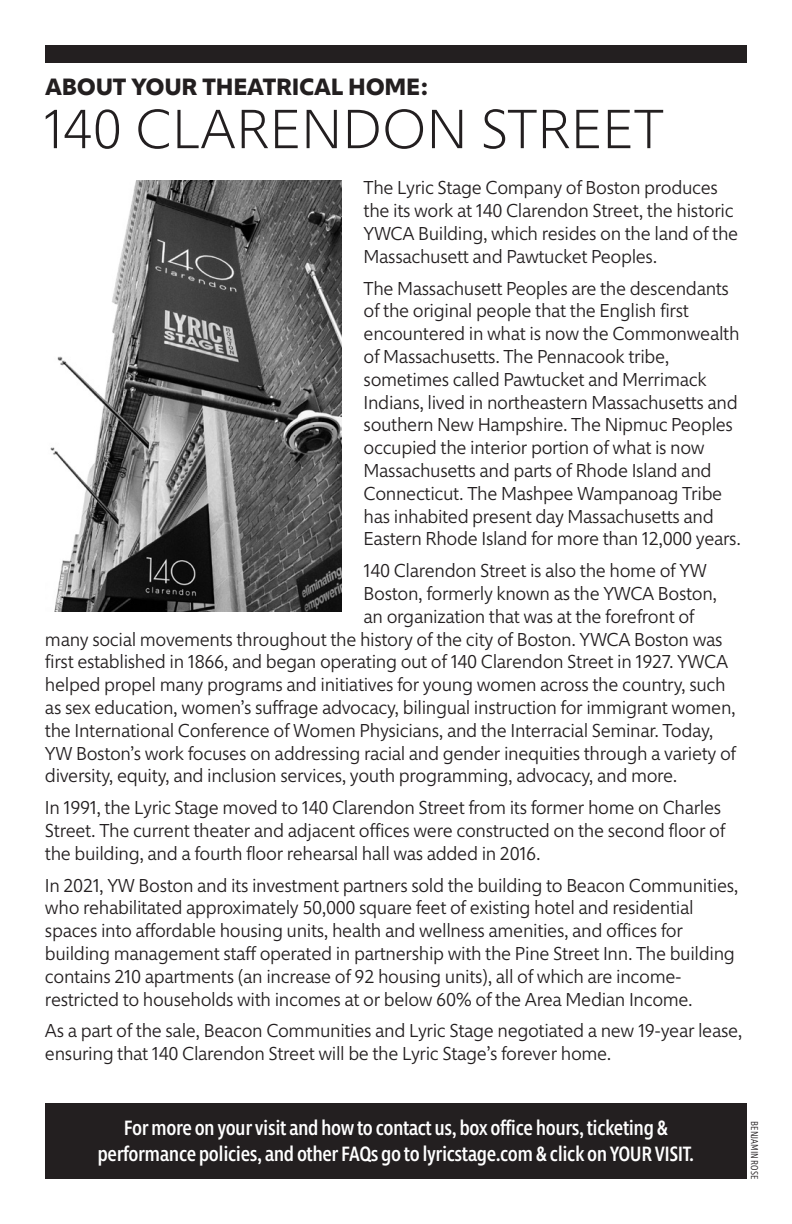
<style>
.page{position:relative;width:792px;height:1224px;background:#fff}
.page>*{position:absolute;margin:0;border:0;box-sizing:border-box;transform-origin:0 0}
.t1{font:200 56px "Morandi";color:#231f20}
.t2{font:700 24px "Morandi";letter-spacing:-.01em;color:#231f20}
.t3{font:500 condensed 21px/26px "Morandi";letter-spacing:-.02em;color:#fff;text-align:center}
.t4{font:300 19px/22.8px "Morandi";letter-spacing:-.02em;color:#231f20}
.t5{font:300 condensed 10px "Morandi";color:#231f20}
</style>
<div class="page">
<img style="left:50px;top:180px;width:292px;height:432px">
<div style="left:45px;top:45px;width:702px;height:18px;background:#231f20"></div>
<div style="left:45px;top:1104px;width:702px;height:75px;background:#231f20"></div>
<p class="t2" style="left:45px;top:68px;width:385px">ABOUT YOUR THEATRICAL HOME:</p>
<h1 class="t1" style="left:43px;top:88px;width:622px">140 CLARENDON STREET</h1>
<p class="t4" style="left:364px;top:175px;width:376px">The Lyric Stage Company of Boston produces the its work at 140 Clarendon Street, the historic YWCA Building, which resides on the land of the Massachusett and Pawtucket Peoples.</p>
<p class="t4" style="left:364px;top:275px;width:379px">The Massachusett Peoples are the descendants of the original people that the English first encountered in what is now the Commonwealth of Massachusetts. The Pennacook tribe, sometimes called Pawtucket and Merrimack Indians, lived in northeastern Massachusetts and southern New Hampshire. The Nipmuc Peoples occupied the interior portion of what is now Massachusetts and parts of Rhode Island and Connecticut. The Mashpee Wampanoag Tribe has inhabited present day Massachusetts and Eastern Rhode Island for more than 12,000 years.</p>
<p class="t4" style="left:364px;top:558px;width:345px">140 Clarendon Street is also the home of YW</p>
<p class="t4" style="left:364px;top:581px;width:355px">Boston, formerly known as the YWCA Boston,</p>
<p class="t4" style="left:364px;top:603px;width:332px">an organization that was at the forefront of</p>
<p class="t4" style="left:45px;top:626px;width:679px">many social movements throughout the history of the city of Boston. YWCA Boston was</p>
<p class="t4" style="left:45px;top:649px;width:685px">first established in 1866, and began operating out of 140 Clarendon Street in 1927. YWCA</p>
<p class="t4" style="left:45px;top:672px;width:682px">helped propel many programs and initiatives for young women across the country, such</p>
<p class="t4" style="left:45px;top:695px;width:692px">as sex education, women’s suffrage advocacy, bilingual instruction for immigrant women,</p>
<p class="t4" style="left:45px;top:717px;width:670px">the International Conference of Women Physicians, and the Interracial Seminar. Today,</p>
<p class="t4" style="left:45px;top:740px;width:693px">YW Boston’s work focuses on addressing racial and gender inequities through a variety of</p>
<p class="t4" style="left:45px;top:763px;width:634px">diversity, equity, and inclusion services, youth programming, advocacy, and more.</p>
<p class="t4" style="left:45px;top:795px;width:682px">In 1991, the Lyric Stage moved to 140 Clarendon Street from its former home on Charles<br>Street. The current theater and adjacent offices were constructed on the second floor of the building, and a fourth floor rehearsal hall was added in 2016.</p>
<p class="t4" style="left:45px;top:872px;width:695px">In 2021, YW Boston and its investment partners sold the building to Beacon Communities, who rehabilitated approximately 50,000 square feet of existing hotel and residential spaces into affordable housing units, health and wellness amenities, and offices for building management staff operated in partnership with the Pine Street Inn. The building contains 210 apartments (an increase of 92 housing units), all of which are income&shy;restricted to households with incomes at or below 60% of the Area Median Income.</p>
<p class="t4" style="left:45px;top:1018px;width:699px">As a part of the sale, Beacon Communities and Lyric Stage negotiated a new 19-year lease, ensuring that 140 Clarendon Street will be the Lyric Stage’s forever home.</p>
<p class="t3" style="left:98px;top:1114px;width:598px">For more on your visit and how to contact us, box office hours, ticketing &amp; performance policies, and other FAQs go to lyricstage.com &amp; click on YOUR VISIT.</p>
<p class="t5" style="left:762px;top:1121px;width:59px;rotate:90deg">BENJAMIN ROSE</p>
</div>
